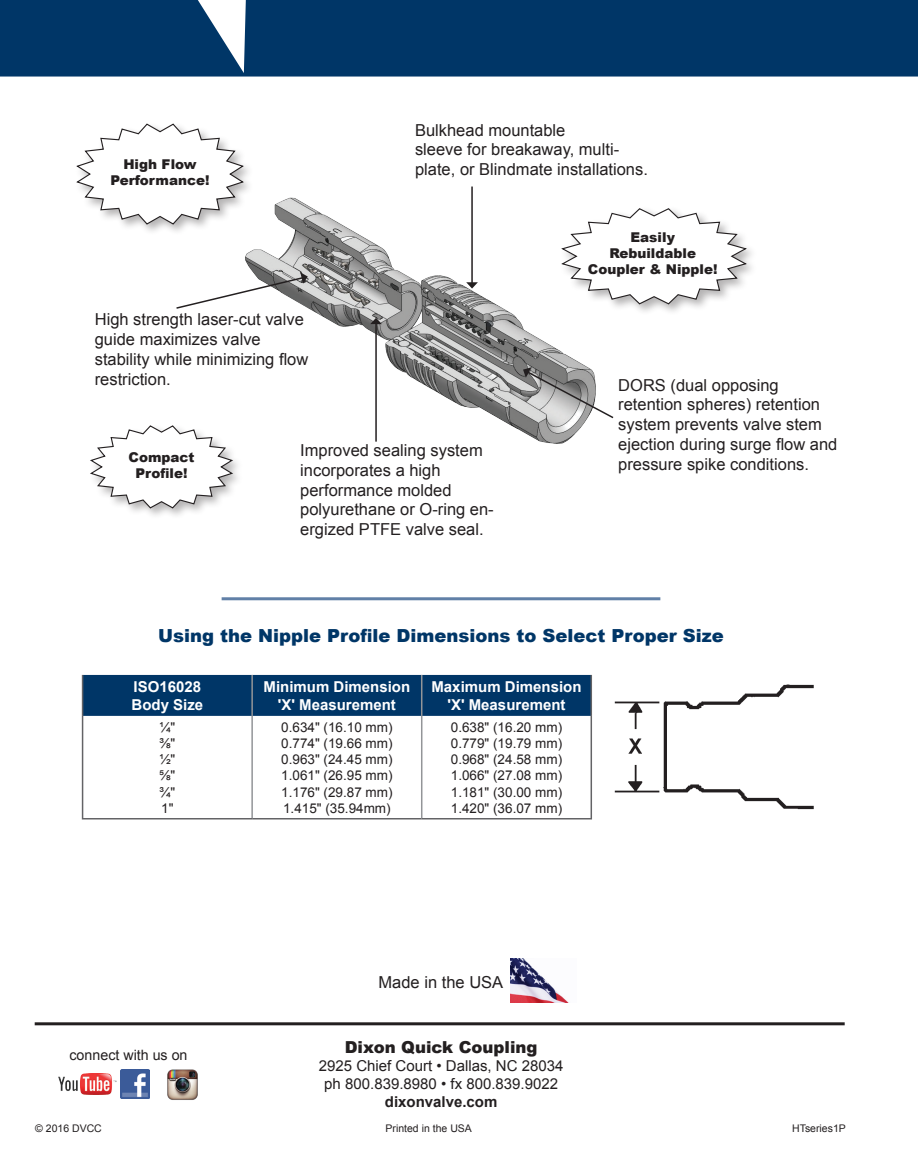
<style>
.page{position:relative;width:918px;height:1175px;background:#fff}
.page>*{position:absolute;margin:0;border:0;box-sizing:border-box;transform-origin:0 0}
.t1{font:900 18px "Arial";color:#003667}
.t2{font:16.5px/19.8px "Arial";color:#231f20}
.t3{font:900 16.5px "Arial";color:#231f20}
.text_-_center_revers{font:700 15px "Arial";color:#fff}
.t4{font:15px "Arial";color:#231f20}
.t5{font:700 15px "Arial";color:#231f20}
.t6{font:14.25px "Arial";color:#231f20}
.text_-_center{font:13.5px "Arial";color:#231f20}
.text_center{font:900 13.5px "Arial";color:#231f20}
.t7{font:10.5px "Arial";color:#231f20}
</style>
<div class="page">
<div style="left:0;top:0;width:918px;height:76px;background:#003667"></div>
<img style="left:245px;top:197px;width:342px;height:247px">
<div style="left:88px;top:423px;width:156px;height:97px;background:#231f20;opacity:.34"></div>
<svg style="left:89px;top:424px;width:146px;height:85px"></svg>
<svg style="left:176px;top:272px;width:132px;height:38px"></svg>
<hr style="left:375px;top:323px;width:2px;height:118px;background:#231f20">
<svg style="left:370px;top:318px;width:12px;height:6px"></svg>
<hr style="left:471px;top:186px;width:2px;height:97px;background:#231f20">
<svg style="left:466px;top:282px;width:12px;height:6px"></svg>
<svg style="left:523px;top:367px;width:91px;height:52px"></svg>
<div style="left:560px;top:206px;width:198px;height:110px;background:#231f20;opacity:.34"></div>
<svg style="left:560px;top:207px;width:188px;height:98px"></svg>
<div style="left:75px;top:121px;width:180px;height:115px;background:#231f20;opacity:.34"></div>
<svg style="left:75px;top:123px;width:170px;height:102px"></svg>
<hr style="left:222px;top:597px;width:438px;height:3px;background:#6180a7">
<img style="left:614px;top:684px;width:200px;height:126px">
<div style="left:83px;top:675px;width:508px;height:41px;background:#003667"></div>
<hr style="left:82px;top:675px;width:1px;height:41px;background:#636366">
<hr style="left:591px;top:675px;width:1px;height:41px;background:#636366">
<hr style="left:82px;top:716px;width:1px;height:102px;background:#636366">
<hr style="left:591px;top:716px;width:1px;height:102px;background:#636366">
<hr style="left:82px;top:818px;width:170px;height:1px;background:#636366">
<hr style="left:252px;top:818px;width:170px;height:1px;background:#636366">
<hr style="left:422px;top:818px;width:170px;height:1px;background:#636366">
<hr style="left:251px;top:675px;width:2px;height:41px;background:#939598">
<hr style="left:421px;top:675px;width:1px;height:41px;background:#939598">
<hr style="left:251px;top:716px;width:2px;height:102px;background:#939598">
<hr style="left:421px;top:716px;width:1px;height:102px;background:#939598">
<hr style="left:35px;top:1022px;width:810px;height:3px;background:#231f20">
<img style="left:511px;top:958px;width:58px;height:45px">
<img style="left:121px;top:1070px;width:28px;height:28px">
<img style="left:58px;top:1073px;width:58px;height:21px">
<img style="left:167px;top:1069px;width:31px;height:31px">
<p class="text_center" style="left:123px;top:154px;width:75px">High Flow</p>
<p class="text_center" style="left:111px;top:170px;width:101px">Performance!</p>
<p class="t2" style="left:415px;top:120px;width:152px">Bulkhead mountable</p>
<p class="t2" style="left:415px;top:139px;width:234px">sleeve for breakaway, multi&shy;plate, or Blindmate installations.</p>
<p class="text_center" style="left:631px;top:227px;width:46px">Easily</p>
<p class="text_center" style="left:609px;top:244px;width:88px">Rebuildable</p>
<p class="text_center" style="left:588px;top:260px;width:131px">Coupler &amp; Nipple!</p>
<p class="t2" style="left:95px;top:309px;width:211px">High strength laser-cut valve guide maximizes valve</p>
<p class="t2" style="left:95px;top:349px;width:215px">stability while minimizing flow</p>
<p class="t2" style="left:95px;top:369px;width:78px">restriction.</p>
<p class="text_center" style="left:129px;top:447px;width:68px">Compact</p>
<p class="text_center" style="left:136px;top:463px;width:53px">Profile!</p>
<p class="t2" style="left:300px;top:440px;width:184px">Improved sealing system incorporates a high</p>
<p class="t2" style="left:300px;top:480px;width:153px">performance molded</p>
<p class="t2" style="left:300px;top:499px;width:195px">polyurethane or O-ring en&shy;ergized PTFE valve seal.</p>
<p class="t2" style="left:618px;top:375px;width:162px">DORS (dual opposing</p>
<p class="t2" style="left:618px;top:394px;width:221px">retention spheres) retention system prevents valve stem ejection during surge flow and pressure spike conditions.</p>
<p class="t1" style="left:158px;top:623px;width:567px">Using the Nipple Profile Dimensions to Select Proper Size</p>
<p class="text_-_center_revers" style="left:134px;top:676px;width:69px">ISO16028</p>
<p class="text_-_center_revers" style="left:132px;top:694px;width:73px">Body Size</p>
<p class="text_-_center_revers" style="left:264px;top:676px;width:148px">Minimum Dimension</p>
<p class="text_-_center_revers" style="left:278px;top:694px;width:120px">'X' Measurement</p>
<p class="text_-_center_revers" style="left:431px;top:676px;width:152px">Maximum Dimension</p>
<p class="text_-_center_revers" style="left:448px;top:694px;width:120px">'X' Measurement</p>
<p class="text_-_center" style="left:159px;top:717px;width:18px">¼"</p>
<p class="text_-_center" style="left:159px;top:734px;width:18px">⅜"</p>
<p class="text_-_center" style="left:159px;top:750px;width:18px">½"</p>
<p class="text_-_center" style="left:159px;top:766px;width:18px">⅝"</p>
<p class="text_-_center" style="left:159px;top:782px;width:18px">¾"</p>
<p class="text_-_center" style="left:161px;top:798px;width:14px">1"</p>
<p class="t6" style="left:70px;top:1045px;width:120px">connect with us on</p>
<p class="text_-_center" style="left:281px;top:717px;width:113px">0.634" (16.10 mm)</p>
<p class="text_-_center" style="left:281px;top:734px;width:113px">0.774" (19.66 mm)</p>
<p class="text_-_center" style="left:281px;top:750px;width:113px">0.963" (24.45 mm)</p>
<p class="text_-_center" style="left:281px;top:766px;width:113px">1.061" (26.95 mm)</p>
<p class="text_-_center" style="left:281px;top:782px;width:113px">1.176" (29.87 mm)</p>
<p class="text_-_center" style="left:283px;top:798px;width:109px">1.415" (35.94mm)</p>
<p class="text_-_center" style="left:451px;top:717px;width:113px">0.638" (16.20 mm)</p>
<p class="text_-_center" style="left:451px;top:734px;width:113px">0.779" (19.79 mm)</p>
<p class="text_-_center" style="left:451px;top:750px;width:113px">0.968" (24.58 mm)</p>
<p class="text_-_center" style="left:451px;top:766px;width:113px">1.066" (27.08 mm)</p>
<p class="text_-_center" style="left:451px;top:782px;width:113px">1.181" (30.00 mm)</p>
<p class="text_-_center" style="left:451px;top:798px;width:113px">1.420" (36.07 mm)</p>
<p class="t2" style="left:379px;top:971px;width:126px">Made in the USA</p>
<p class="t3" style="left:345px;top:1035px;width:194px">Dixon Quick Coupling</p>
<p class="t4" style="left:319px;top:1055px;width:246px">2925 Chief Court • Dallas, NC 28034</p>
<p class="t4" style="left:324px;top:1073px;width:235px">ph 800.839.8980 • fx 800.839.9022</p>
<p class="t5" style="left:385px;top:1091px;width:114px">dixonvalve.com</p>
<p class="t7" style="left:35px;top:1121px;width:68px">© 2016 DVCC</p>
<p class="t7" style="left:386px;top:1121px;width:88px">Printed in the USA</p>
<p class="t7" style="left:792px;top:1121px;width:55px">HTseries1P</p>
</div>
